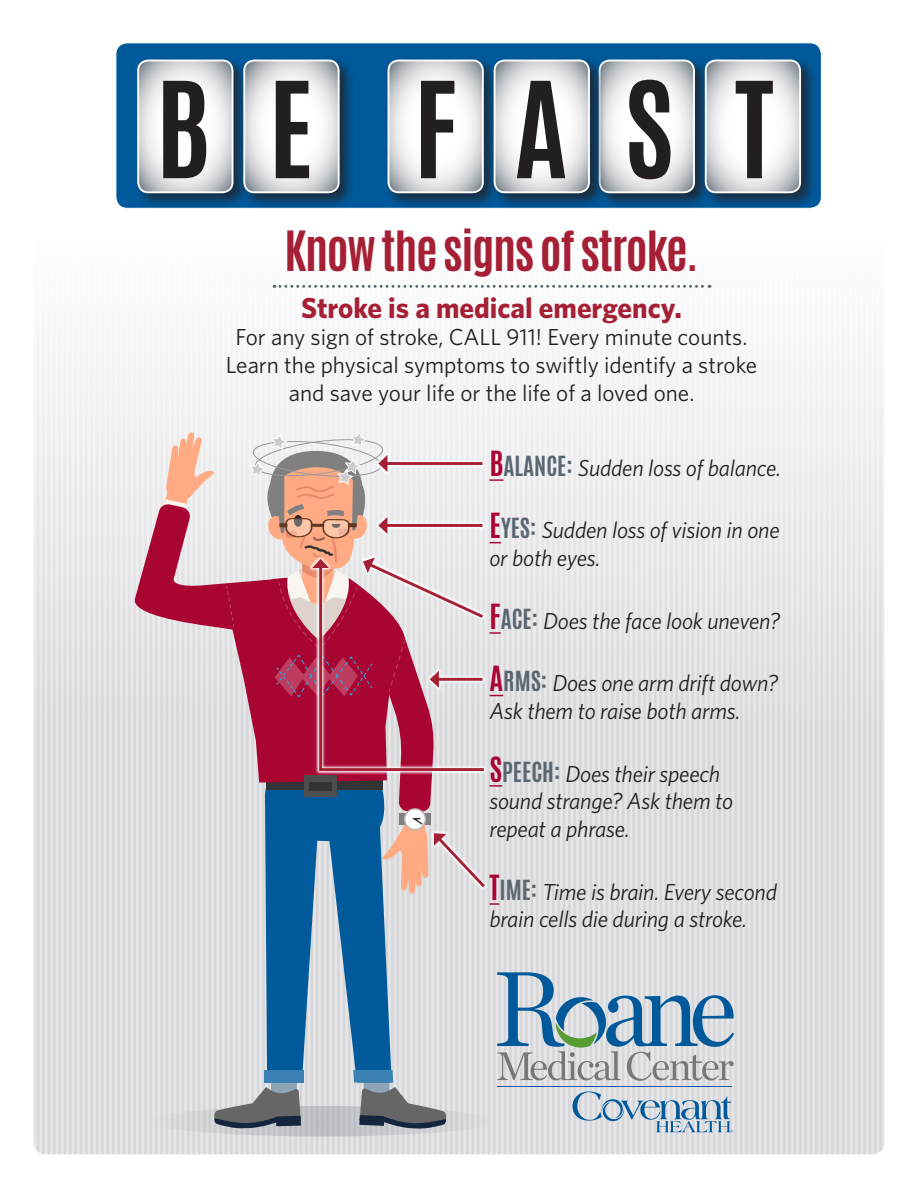
<style>
.page{position:relative;width:918px;height:1188px;background:#fff}
.page>*{position:absolute;margin:0;border:0;box-sizing:border-box;transform-origin:0 0}
.t1{font:700 113.4px "Antonio";letter-spacing:.505em;color:#231f20}
.t2{font:700 46.35px "Antonio";letter-spacing:-.03em;color:#a62035}
.t3{font:700 28.95px "Whitney";color:#a62035}
.t4{font:italic 23.1px/27.8px "Whitney";letter-spacing:-.01em;color:#231f20}
.t5{font:23.1px/27.8px "Whitney";color:#231f20;text-align:center}
.s1{font-family:"Antonio";font-weight:700;font-style:normal;font-size:28.95px;color:#a90332}
.s2{font-family:"Antonio";font-weight:700;font-style:normal;color:#5a6670}
</style>
<div class="page">
<img style="left:34px;top:284px;width:850px;height:870px">
<svg style="left:149px;top:1106px;width:346px;height:30px"></svg>
<div style="left:116px;top:43px;width:705px;height:165px;background:#00599b;border-radius:11px"></div>
<div style="left:135px;top:57px;width:114px;height:152px;background:#231f20;opacity:.75"></div>
<svg style="left:138px;top:60px;width:95px;height:132px;background:#e7e7ea"></svg>
<div style="left:137px;top:60px;width:96px;height:133px;border:2px solid #fff;border-radius:10px"></div>
<div style="left:385px;top:57px;width:115px;height:152px;background:#231f20;opacity:.75"></div>
<svg style="left:388px;top:60px;width:95px;height:132px;background:#e7e7ea"></svg>
<div style="left:388px;top:60px;width:96px;height:133px;border:2px solid #fff;border-radius:10px"></div>
<div style="left:596px;top:57px;width:115px;height:152px;background:#231f20;opacity:.75"></div>
<svg style="left:606px;top:60px;width:88px;height:132px;background:#eaeaec"></svg>
<div style="left:599px;top:60px;width:96px;height:133px;border:2px solid #fff;border-radius:10px"></div>
<div style="left:241px;top:57px;width:114px;height:152px;background:#231f20;opacity:.75"></div>
<svg style="left:244px;top:60px;width:95px;height:132px;background:#e7e7e9"></svg>
<div style="left:243px;top:60px;width:97px;height:133px;border:2px solid #fff;border-radius:10px"></div>
<div style="left:491px;top:57px;width:115px;height:152px;background:#231f20;opacity:.75"></div>
<svg style="left:495px;top:60px;width:94px;height:132px;background:#e8e8ea"></svg>
<div style="left:494px;top:60px;width:96px;height:133px;border:2px solid #fff;border-radius:10px"></div>
<div style="left:702px;top:57px;width:115px;height:152px;background:#231f20;opacity:.75"></div>
<svg style="left:706px;top:60px;width:94px;height:132px;background:#e8e8ea"></svg>
<div style="left:705px;top:60px;width:96px;height:133px;border:2px solid #fff;border-radius:10px"></div>
<svg style="left:132px;top:431px;width:602px;height:701px;background:#c7bec8"></svg>
<svg style="left:274px;top:285px;width:436px;height:3px"></svg>
<h1 class="t1" style="left:155px;top:44px;width:620px">BE FAST</h1>
<h2 class="t2" style="left:285px;top:216px;width:415px">Know the signs of stroke.</h2>
<p class="t3" style="left:301px;top:288px;width:382px">Stroke is a medical emergency.</p>
<p class="t5" style="left:226px;top:323px;width:533px">For any sign of stroke, CALL 911! Every minute counts.<br>Learn the physical symptoms to swiftly identify a stroke and save your life or the life of a loved one.</p>
<p class="t4" style="left:489px;top:453px;width:293px"><span class="s1">B</span><span class="s2">ALANCE:</span> Sudden loss of balance.</p>
<p class="t4" style="left:489px;top:516px;width:292px"><span class="s1">E</span><span class="s2">YES:</span> Sudden loss of vision in one or both eyes.</p>
<p class="t4" style="left:489px;top:606px;width:292px"><span class="s1">F</span><span class="s2">ACE:</span> Does the face look uneven?</p>
<p class="t4" style="left:489px;top:669px;width:290px"><span class="s1">A</span><span class="s2">RMS:</span> Does one arm drift down?<br>Ask them to raise both arms.</p>
<p class="t4" style="left:489px;top:759px;width:245px"><span class="s1">S</span><span class="s2">PEECH:</span> Does their speech sound strange? Ask them to repeat a phrase.</p>
<p class="t4" style="left:489px;top:877px;width:289px"><span class="s1">T</span><span class="s2">IME:</span> Time is brain. Every second brain cells die during a stroke.</p>
</div>
